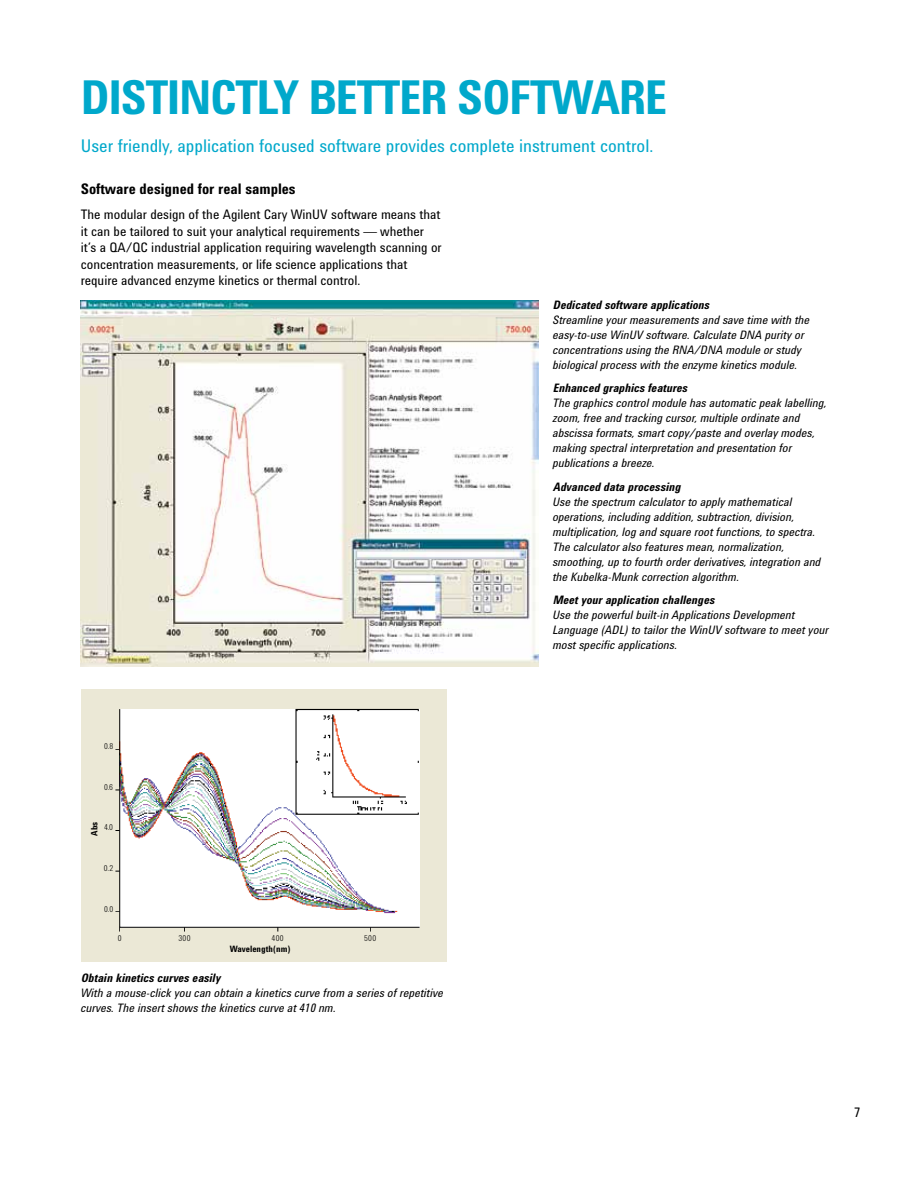
<style>
.page{position:relative;width:918px;height:1188px;background:#fff}
.page>*{position:absolute;margin:0;border:0;box-sizing:border-box;transform-origin:0 0}
.t1{font:700 48px "Agilent Condensed CFF";letter-spacing:-.03em;color:#00a8cb}
.t2{font:18px "Agilent Condensed CFF";color:#00a8cb}
.t3{font:700 15px "Agilent Condensed CFF";color:#000}
.t4{font:13.5px/16.5px "Agilent Condensed CFF";color:#000}
.t5{font:italic 12px/15px "Agilent Condensed CFF";color:#000}
.t6{font:italic 700 12px "Agilent Condensed CFF";color:#000}
.t7{font:700 9px "Agilent Condensed CFF";color:#000}
.t8{font:300 8.25px "Agilent Condensed CFF";letter-spacing:.04em;color:#000}
</style>
<div class="page">
<img style="left:81px;top:300px;width:458px;height:367px">
<div style="left:81px;top:689px;width:365px;height:272px;background:#ebe8d6"></div>
<img style="left:115px;top:708px;width:305px;height:224px">
<h1 class="t1" style="left:81px;top:62px;width:588px">DISTINCTLY BETTER SOFTWARE</h1>
<h2 class="t2" style="left:81px;top:133px;width:574px">User friendly, application focused software provides complete instrument control.</h2>
<p class="t3" style="left:81px;top:178px;width:216px">Software designed for real samples</p>
<p class="t4" style="left:81px;top:206px;width:362px">The modular design of the Agilent Cary WinUV software means that it can be tailored to suit your analytical requirements — whether it’s a QA/QC industrial application requiring wavelength scanning or concentration measurements, or life science applications that require advanced enzyme kinetics or thermal control.</p>
<p class="t8" style="left:104px;top:740px;width:11px">0.8</p>
<p class="t8" style="left:104px;top:781px;width:11px">0.6</p>
<p class="t8" style="left:104px;top:821px;width:11px">4.0</p>
<p class="t7" style="left:88px;top:836px;width:15px;rotate:-90deg">Abs</p>
<p class="t8" style="left:104px;top:862px;width:11px">0.2</p>
<p class="t8" style="left:104px;top:903px;width:11px">0.0</p>
<p class="t8" style="left:118px;top:932px;width:5px">0</p>
<p class="t8" style="left:178px;top:932px;width:14px">300</p>
<p class="t8" style="left:272px;top:932px;width:14px">400</p>
<p class="t8" style="left:364px;top:932px;width:14px">500</p>
<p class="t7" style="left:230px;top:942px;width:63px">Wavelength(nm)</p>
<p class="t6" style="left:81px;top:969px;width:141px">Obtain kinetics curves easily</p>
<p class="t5" style="left:81px;top:985px;width:364px">With a mouse-click you can obtain a kinetics curve from a series of repetitive curves. The insert shows the kinetics curve at 410 nm.</p>
<p class="t6" style="left:553px;top:295px;width:158px">Dedicated software applications</p>
<p class="t5" style="left:553px;top:311px;width:259px">Streamline your measurements and save time with the easy-to-use WinUV software. Calculate DNA purity or concentrations using the RNA/DNA module or study biological process with the enzyme kinetics module.</p>
<p class="t6" style="left:553px;top:379px;width:136px">Enhanced graphics features</p>
<p class="t5" style="left:553px;top:395px;width:276px">The graphics control module has automatic peak labelling, zoom, free and tracking cursor, multiple ordinate and abscissa formats, smart copy/paste and overlay modes, making spectral interpretation and presentation for publications a breeze.</p>
<p class="t6" style="left:553px;top:477px;width:129px">Advanced data processing</p>
<p class="t5" style="left:553px;top:494px;width:270px">Use the spectrum calculator to apply mathematical operations, including addition, subtraction, division, multiplication, log and square root functions, to spectra.<br>The calculator also features mean, normalization, smoothing, up to fourth order derivatives, integration and the Kubelka-Munk correction algorithm.</p>
<p class="t6" style="left:553px;top:591px;width:163px">Meet your application challenges</p>
<p class="t5" style="left:553px;top:607px;width:278px">Use the powerful built-in Applications Development<br>Language (ADL) to tailor the WinUV software to meet your most specific applications.</p>
<p class="t4" style="left:854px;top:1103px;width:8px">7</p>
</div>
